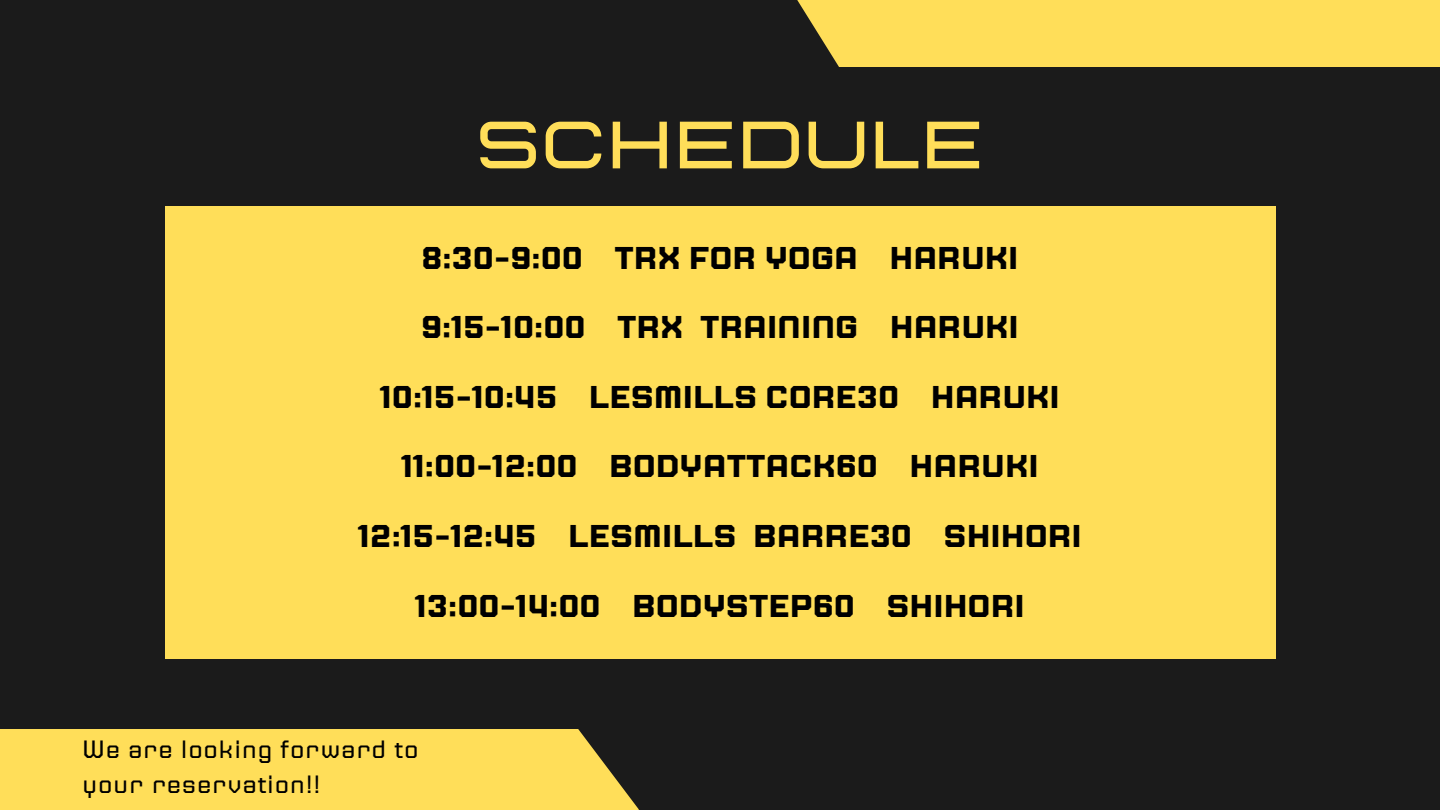
<style>
.page{position:relative;width:1440px;height:810px;background:#1b1b1b}
.page>*{position:absolute;margin:0;border:0;box-sizing:border-box;transform-origin:0 0}
.t1{font:700 66.7px "Lastica";color:#ffde59}
.t2{font:700 31.5px "Jaturat";color:#000}
.t3{font:25px/34.5px "Jaturat";color:#000}
</style>
<div class="page">
<div style="left:165px;top:206px;width:1110px;height:452px;background:#ffde59"></div>
<div style="left:0;top:729px;width:639px;height:81px;background:#ffde59"></div>
<div style="left:779px;top:0;width:661px;height:67px;background:#ffde59"></div>
<h1 class="t1" style="left:475px;top:113px;width:510px">SCHEDULE</h1>
<p class="t2" style="left:422px;top:244px;width:598px">8:30-9:00 TRX FOR YOGA HARUKI</p>
<p class="t2" style="left:421px;top:313px;width:599px">9:15-10:00 TRX TRAINING HARUKI</p>
<p class="t2" style="left:380px;top:383px;width:681px">10:15-10:45 LESMILLS CORE30 HARUKI</p>
<p class="t2" style="left:401px;top:452px;width:639px">11:00-12:00 BODYATTACK60 HARUKI</p>
<p class="t2" style="left:358px;top:522px;width:725px">12:15-12:45 LESMILLS BARRE30 SHIHORI</p>
<p class="t2" style="left:415px;top:591px;width:611px">13:00-14:00 BODYSTEP60 SHIHORI</p>
<p class="t3" style="left:82px;top:734px;width:339px">We are looking forward to your reservation!!</p>
</div>
